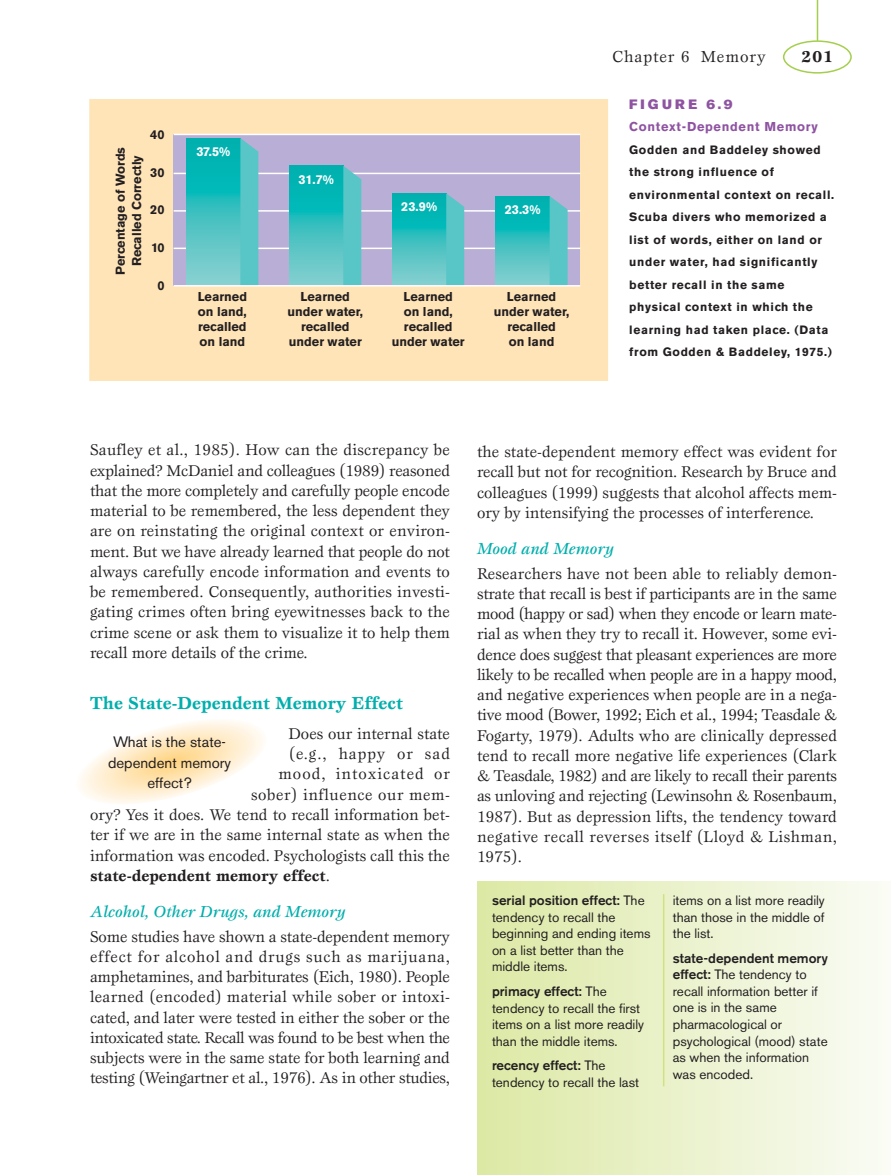
<style>
.page{position:relative;width:891px;height:1175px;background:#fff}
.page>*{position:absolute;margin:0;border:0;box-sizing:border-box;transform-origin:0 0}
.t1{font:700 18px "Esprit";color:#00afad}
.t2{font:italic 500 16.5px "Esprit";color:#00afad}
.t3{font:16.5px "Esprit";letter-spacing:.055em;color:#231f20}
.t4{font:700 16.5px "Esprit";color:#231f20}
.t5{font:16.2px/20.2px "Esprit";color:#231f20;text-align:justify}
.t6{font:16.2px "Esprit";letter-spacing:.065em;color:#231f20}
.t7{font:700 16.2px "Esprit";color:#231f20}
.t8{font:16.2px "Esprit";letter-spacing:.035em;color:#231f20}
.t9{font:15px/20.2px "Akzidenz Grotesk BE";color:#231f20;text-align:center}
.t10{font:13.5px/16.5px "Akzidenz Grotesk BE";color:#231f20}
.t11{font:13.5px "Akzidenz Grotesk BE Super";letter-spacing:.255em;color:#8e53a1}
.t12{font:700 12.75px/15px "Akzidenz Grotesk BE";color:#231f20;text-align:center}
.t13{font:700 12.75px "Akzidenz Grotesk BE";letter-spacing:.055em;color:#8e53a1}
.t14{font:700 12.75px "Akzidenz Grotesk BE";letter-spacing:-.01em;color:#fff}
.t15{font:700 12px/22.5px "Akzidenz Grotesk BE";letter-spacing:.055em;color:#231f20}
.s1{font-weight:400}
.s2{font-weight:500}
</style>
<div class="page">
<div style="left:477px;top:881px;width:414px;height:293px;background:linear-gradient(to right,#dce8a4,#fafcf5)"></div>
<svg style="left:783px;top:40px;width:69px;height:34px"></svg>
<hr style="left:817px;top:0;width:1px;height:41px;background:#a4cf4c">
<hr style="left:663px;top:894px;width:1px;height:192px;background:#cfe182">
<div style="left:90px;top:99px;width:518px;height:281px;background:#ffe4b8"></div>
<div style="left:174px;top:134px;width:406px;height:152px;background:#b9aed5"></div>
<hr style="left:174px;top:247px;width:406px;height:2px;background:#fff">
<hr style="left:174px;top:210px;width:406px;height:2px;background:#fff">
<hr style="left:174px;top:173px;width:406px;height:1px;background:#fff">
<svg style="left:186px;top:138px;width:54px;height:147px;background:#37bfbe"></svg>
<svg style="left:240px;top:138px;width:18px;height:147px;background:#5bc3c6"></svg>
<svg style="left:289px;top:166px;width:54px;height:119px;background:#34bebe"></svg>
<svg style="left:343px;top:166px;width:18px;height:119px;background:#5cc4c6"></svg>
<svg style="left:392px;top:193px;width:54px;height:92px;background:#35bfbe"></svg>
<svg style="left:446px;top:193px;width:18px;height:92px;background:#5ec3c6"></svg>
<svg style="left:496px;top:196px;width:54px;height:89px;background:#35bfbe"></svg>
<svg style="left:550px;top:196px;width:18px;height:89px;background:#61c2c7"></svg>
<hr style="left:174px;top:285px;width:406px;height:1px;background:#fff">
<hr style="left:174px;top:134px;width:406px;height:1px;background:#fff">
<svg style="left:80px;top:720px;width:183px;height:84px"></svg>
<p class="t12" style="left:150px;top:129px;width:16px">40</p>
<p class="t12" style="left:150px;top:166px;width:16px">30</p>
<p class="t12" style="left:150px;top:204px;width:16px">20</p>
<p class="t12" style="left:151px;top:241px;width:15px">10</p>
<p class="t12" style="left:157px;top:279px;width:9px">0</p>
<p class="t12" style="left:113px;top:275px;width:129px;line-height:16.5px;rotate:-90deg">Percentage of Words<br>Recalled Correctly</p>
<p class="t14" style="left:196px;top:147px;width:36px">37.5%</p>
<p class="t14" style="left:299px;top:175px;width:37px">31.7%</p>
<p class="t14" style="left:401px;top:202px;width:37px">23.9%</p>
<p class="t14" style="left:505px;top:205px;width:37px">23.3%</p>
<p class="t12" style="left:198px;top:290px;width:51px;text-align:justify">Learned on land, recalled on land</p>
<p class="t12" style="left:287px;top:290px;width:77px">Learned under water, recalled under water</p>
<p class="t12" style="left:392px;top:290px;width:75px">Learned<br>on land, recalled under water</p>
<p class="t12" style="left:494px;top:290px;width:77px">Learned under water, recalled<br>on land</p>
<p class="t3" style="left:613px;top:50px;width:155px">Chapter 6 Memory</p>
<p class="t4" style="left:802px;top:50px;width:33px">201</p>
<p class="t11" style="left:629px;top:99px;width:105px">FIGURE 6.9</p>
<p class="t13" style="left:629px;top:122px;width:190px">Context-Dependent Memory</p>
<p class="t15" style="left:629px;top:139px;width:207px">Godden and Baddeley showed the strong influence of environmental context on recall.<br>Scuba divers who memorized a list of words, either on land or under water, had significantly better recall in the same physical context in which the learning had taken place. (Data from Godden &amp; Baddeley, 1975.)</p>
<p class="t5" style="left:90px;top:441px;width:362px">Saufley et al., 1985). How can the discrepancy be explained? McDaniel and colleagues (1989) reasoned that the more completely and carefully people encode material to be remembered, the less dependent they are on reinstating the original context or environ&shy;ment. But we have already learned that people do not always carefully encode information and events to be remembered. Consequently, authorities investi&shy;gating crimes often bring eyewitnesses back to the crime scene or ask them to visualize it to help them recall more details of the crime.</p>
<p class="t1" style="left:90px;top:695px;width:315px">The State-Dependent Memory Effect</p>
<p class="t5" style="left:288px;top:724px;width:163px">Does our internal state</p>
<p class="t6" style="left:289px;top:747px;width:163px">(e.g., happy or sad</p>
<p class="t6" style="left:279px;top:767px;width:173px">mood, intoxicated or</p>
<p class="t8" style="left:251px;top:788px;width:200px">sober) influence our mem-</p>
<p class="t5" style="left:90px;top:805px;width:361px">ory? Yes it does. We tend to recall information bet-</p>
<p class="t5" style="left:90px;top:826px;width:362px">ter if we are in the same internal state as when the</p>
<p class="t5" style="left:90px;top:846px;width:362px">information was encoded. Psychologists call this the</p>
<p class="t7" style="left:90px;top:869px;width:242px">state-dependent memory effect<span class="s1">.</span></p>
<p class="t2" style="left:90px;top:904px;width:257px">Alcohol, Other Drugs, and Memory</p>
<p class="t5" style="left:90px;top:927px;width:362px">Some studies have shown a state-dependent memory effect for alcohol and drugs such as marijuana, amphetamines, and barbiturates (Eich, 1980). People learned (encoded) material while sober or intoxi&shy;cated, and later were tested in either the sober or the intoxicated state. Recall was found to be best when the subjects were in the same state for both learning and testing (Weingartner et al., 1976). As in other studies,</p>
<p class="t9" style="left:108px;top:733px;width:125px">What is the state&shy;dependent memory effect?</p>
<p class="t5" style="left:477px;top:443px;width:362px">the state-dependent memory effect was evident for recall but not for recognition. Research by Bruce and colleagues (1999) suggests that alcohol affects mem&shy;ory by intensifying the processes of interference.</p>
<p class="t2" style="left:477px;top:541px;width:138px">Mood and Memory</p>
<p class="t5" style="left:477px;top:564px;width:362px">Researchers have not been able to reliably demon&shy;strate that recall is best if participants are in the same mood (happy or sad) when they encode or learn mate&shy;rial as when they try to recall it. However, some evi&shy;dence does suggest that pleasant experiences are more likely to be recalled when people are in a happy mood, and negative experiences when people are in a nega&shy;tive mood (Bower, 1992; Eich et al., 1994; Teasdale &amp; Fogarty, 1979). Adults who are clinically depressed tend to recall more negative life experiences (Clark &amp; Teasdale, 1982) and are likely to recall their parents as unloving and rejecting (Lewinsohn &amp; Rosenbaum, 1987). But as depression lifts, the tendency toward negative recall reverses itself (Lloyd &amp; Lishman, 1975).</p>
<p class="t10" style="left:492px;top:893px;width:160px"><span class="s2">serial position effect:</span> The tendency to recall the beginning and ending items on a list better than the middle items.</p>
<p class="t10" style="left:492px;top:984px;width:154px"><span class="s2">primacy effect:</span> The tendency to recall the first items on a list more readily than the middle items.</p>
<p class="t10" style="left:492px;top:1058px;width:149px"><span class="s2">recency effect:</span> The tendency to recall the last</p>
<p class="t10" style="left:673px;top:893px;width:154px;text-align:justify">items on a list more readily than those in the middle of the list.</p>
<p class="t10" style="left:673px;top:951px;width:157px"><span class="s2">state-dependent memory effect:</span> The tendency to recall information better if one is in the same pharmacological or psychological (mood) state as when the information was encoded.</p>
</div>
